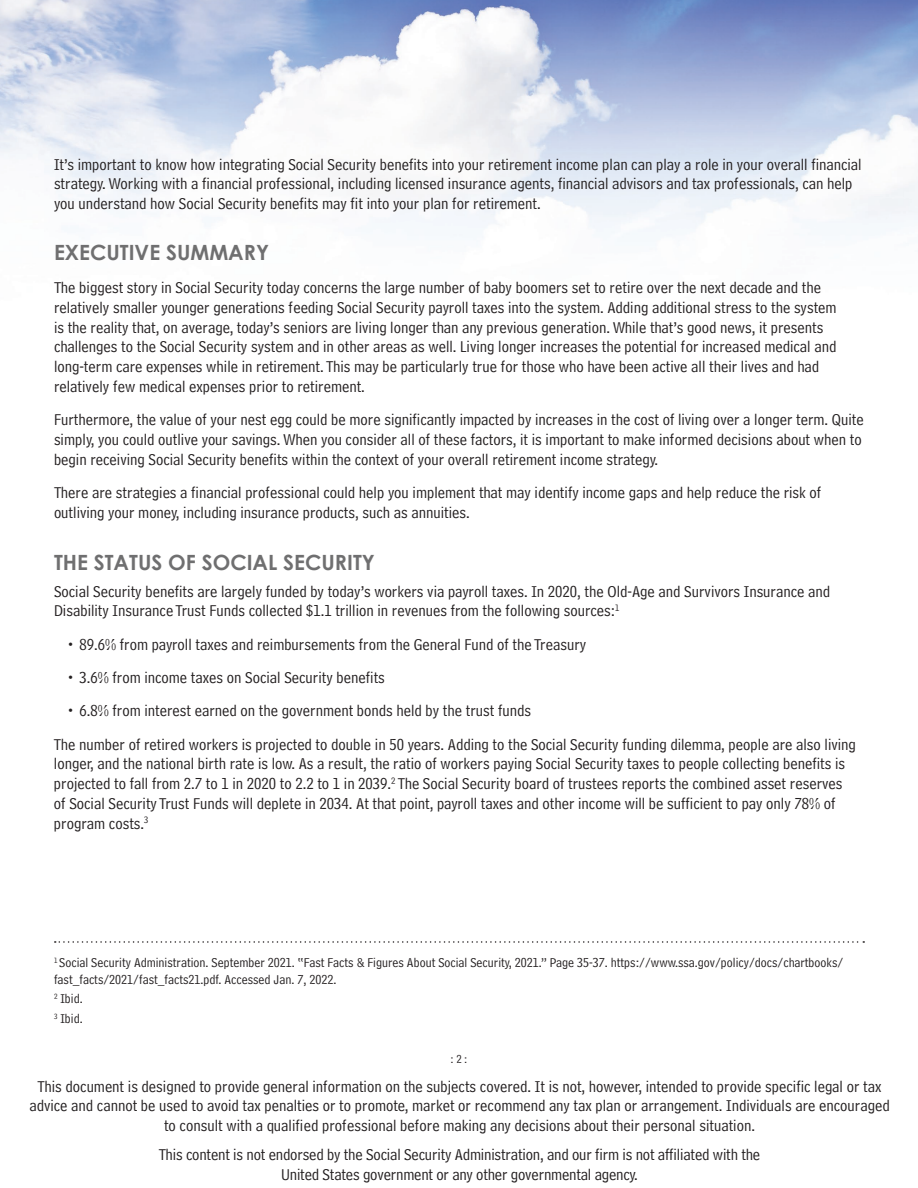
<style>
.page{position:relative;width:918px;height:1188px;background:#fff}
.page>*{position:absolute;margin:0;border:0;box-sizing:border-box;transform-origin:0 0}
.t1{font:700 21px "Century Gothic";color:#6f6f70}
.t2{font:16.5px/19.8px "Bell Centennial Std Address";color:#231f20}
.t3{font:13.5px/16.2px "Bell Centennial Std Address";color:#231f20}
.t4{font:12px "Bell Centennial Std Address";color:#231f20}
</style>
<div class="page">
<img style="left:0;top:0;width:918px;height:943px">
<svg style="left:55px;top:941px;width:809px;height:2px"></svg>
<p class="t2" style="left:54px;top:154px;width:809px">It’s important to know how integrating Social Security benefits into your retirement income plan can play a role in your overall financial strategy. Working with a financial professional, including licensed insurance agents, financial advisors and tax professionals, can help you understand how Social Security benefits may fit into your plan for retirement.</p>
<p class="t1" style="left:54px;top:236px;width:217px">EXECUTIVE SUMMARY</p>
<p class="t2" style="left:54px;top:278px;width:784px">The biggest story in Social Security today concerns the large number of baby boomers set to retire over the next decade and the relatively smaller younger generations feeding Social Security payroll taxes into the system. Adding additional stress to the system is the reality that, on average, today’s seniors are living longer than any previous generation. While that’s good news, it presents challenges to the Social Security system and in other areas as well. Living longer increases the potential for increased medical and long-term care expenses while in retirement. This may be particularly true for those who have been active all their lives and had relatively few medical expenses prior to retirement.</p>
<p class="t2" style="left:54px;top:410px;width:811px">Furthermore, the value of your nest egg could be more significantly impacted by increases in the cost of living over a longer term. Quite simply, you could outlive your savings. When you consider all of these factors, it is important to make informed decisions about when to begin receiving Social Security benefits within the context of your overall retirement income strategy.</p>
<p class="t2" style="left:54px;top:483px;width:769px">There are strategies a financial professional could help you implement that may identify income gaps and help reduce the risk of outliving your money, including insurance products, such as annuities.</p>
<p class="t1" style="left:54px;top:547px;width:322px">THE STATUS OF SOCIAL SECURITY</p>
<p class="t2" style="left:54px;top:581px;width:778px">Social Security benefits are largely funded by today’s workers via payroll taxes. In 2020, the Old-Age and Survivors Insurance and<br>Disability Insurance Trust Funds collected $1.1 trillion in revenues from the following sources:<sup>1</sup></p>
<p class="t2" style="left:66px;top:634px;width:522px">• 89.6% from payroll taxes and reimbursements from the General Fund of the Treasury</p>
<p class="t2" style="left:66px;top:668px;width:320px">• 3.6% from income taxes on Social Security benefits</p>
<p class="t2" style="left:54px;top:694px;width:803px;line-height:33.3px;text-indent:12px">• 6.8% from interest earned on the government bonds held by the trust funds<br>The number of retired workers is projected to double in 50 years. Adding to the Social Security funding dilemma, people are also living</p>
<p class="t2" style="left:54px;top:754px;width:793px">longer, and the national birth rate is low. As a result, the ratio of workers paying Social Security taxes to people collecting benefits is projected to fall from 2.7 to 1 in 2020 to 2.2 to 1 in 2039.<sup>2</sup> The Social Security board of trustees reports the combined asset reserves of Social Security Trust Funds will deplete in 2034. At that point, payroll taxes and other income will be sufficient to pay only 78% of program costs.<sup>3</sup></p>
<p class="t3" style="left:54px;top:955px;width:791px"><sup>1</sup> Social Security Administration. September 2021. “Fast Facts &amp; Figures About Social Security, 2021.” Page 35-37. https://www.ssa.gov/policy/docs/chartbooks/ fast_facts/2021/fast_facts21.pdf. Accessed Jan. 7, 2022.</p>
<p class="t3" style="left:54px;top:989px;width:30px;line-height:19.6px"><sup>2</sup> Ibid.<br><sup>3</sup> Ibid.</p>
<p class="t4" style="left:451px;top:1052px;width:18px">: 2 :</p>
<p class="t2" style="left:29px;top:1076px;width:862px;text-align:center">This document is designed to provide general information on the subjects covered. It is not, however, intended to provide specific legal or tax advice and cannot be used to avoid tax penalties or to promote, market or recommend any tax plan or arrangement. Individuals are encouraged to consult with a qualified professional before making any decisions about their personal situation.</p>
<p class="t2" style="left:159px;top:1145px;width:603px;text-align:center">This content is not endorsed by the Social Security Administration, and our firm is not affiliated with the<br>United States government or any other governmental agency.</p>
</div>
